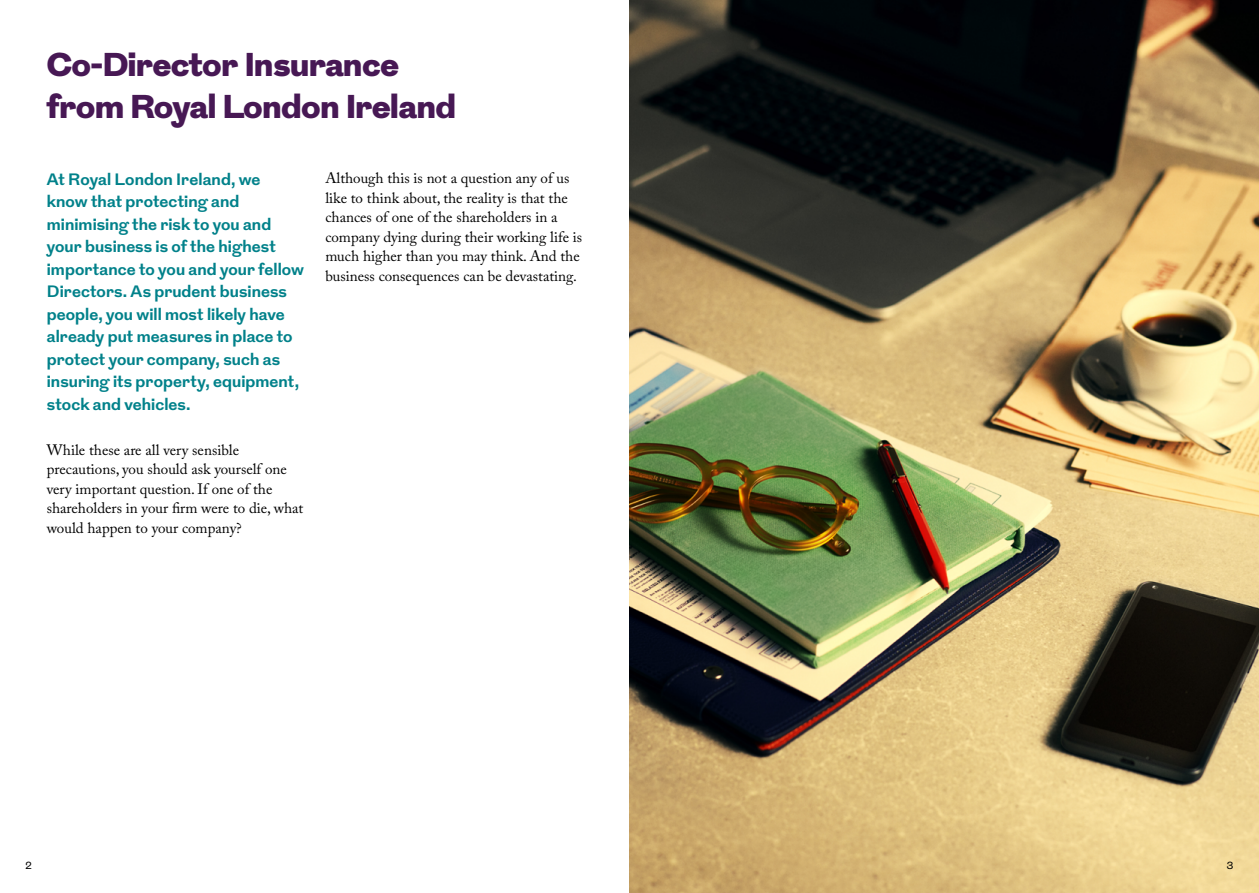
<style>
.page{position:relative;width:1259px;height:893px;background:#fff}
.page>*{position:absolute;margin:0;border:0;box-sizing:border-box;transform-origin:0 0}
.t1{font:900 33px/42px "Grot";color:#471854}
.t2{font:700 16.5px/22.5px "Grot";letter-spacing:.005em;color:#01818a}
.t3{font:15px/19.5px "Adobe Caslon Pro";color:#000}
.t4{font:10.5px "Grot";color:#000}
</style>
<div class="page">
<img style="left:629px;top:0;width:630px;height:893px">
<h1 class="t1" style="left:47px;top:45px;width:410px">Co‑Director Insurance from Royal London Ireland</h1>
<p class="t2" style="left:47px;top:168px;width:259px">At Royal London Ireland, we know that protecting and minimising the risk to you and your business is of the highest importance to you and your fellow<br>Directors. As prudent business people, you will most likely have already put measures in place to protect your company, such as insuring its property, equipment, stock and vehicles.</p>
<p class="t3" style="left:47px;top:440px;width:258px">While these are all very sensible precautions, you should ask yourself one very important question. If one of the shareholders in your firm were to die, what would happen to your company?</p>
<p class="t3" style="left:325px;top:168px;width:258px">Although this is not a question any of us like to think about, the reality is that the chances of one of the shareholders in a company dying during their working life is much higher than you may think. And the business consequences can be devastating.</p>
<p class="t4" style="left:26px;top:859px;width:8px">2</p>
<p class="t4" style="left:1226px;top:859px;width:8px">3</p>
</div>
